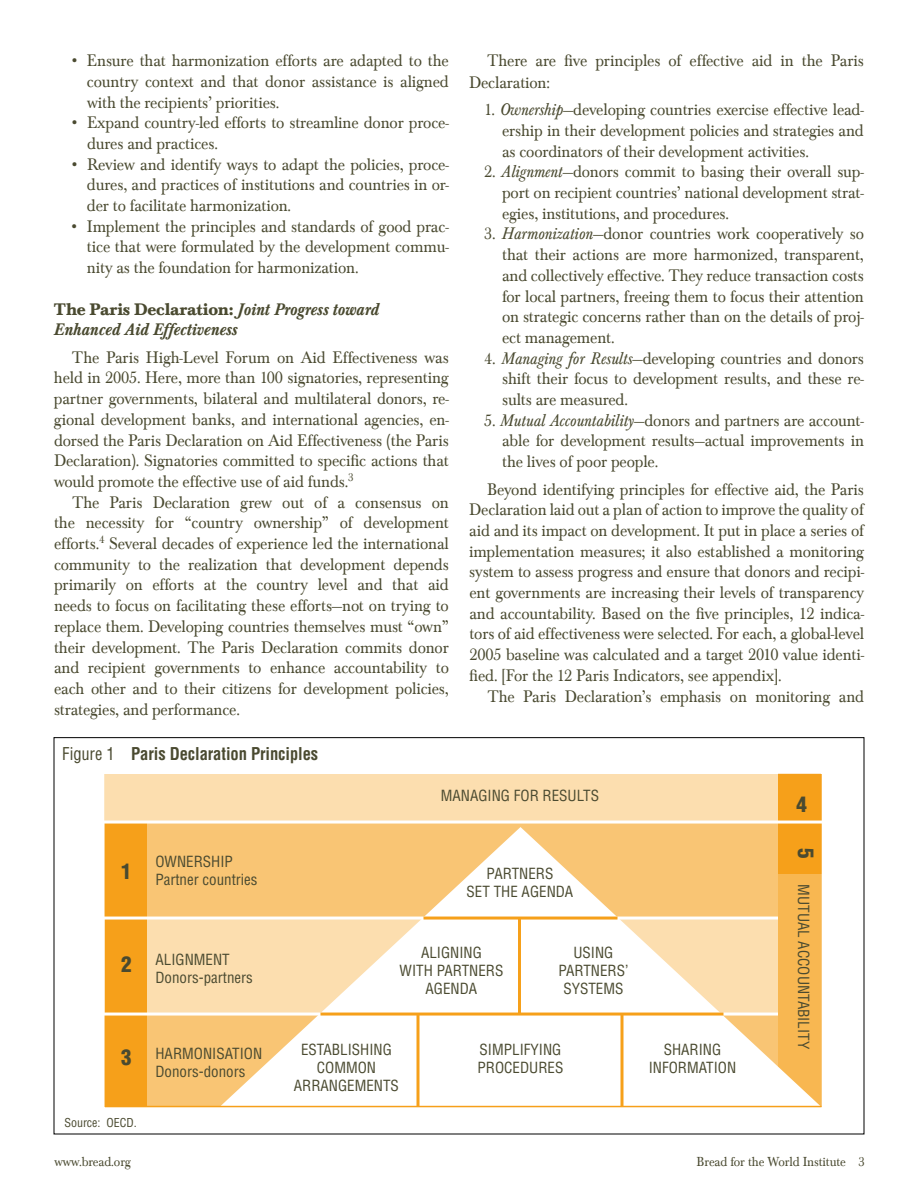
<style>
.page{position:relative;width:918px;height:1188px;background:#fff}
.page>*{position:absolute;margin:0;border:0;box-sizing:border-box;transform-origin:0 0}
.t1{font:900 condensed 21px "Helvetica";color:#4a4a30}
.t2{font:17.25px/20.7px "Baskerville Com";letter-spacing:-.01em;color:#4a4a30;text-align:justify;scale:.95 1}
.t3{font:italic 500 17.25px/20.7px "Baskerville Com";color:#4a4a30;scale:.95 1}
.t4{font:700 condensed 17.25px "Helvetica";letter-spacing:-.005em;color:#4a4a30;scale:.96 1}
.t5{font:condensed 15px/18px "Helvetica";color:#4a4a30}
.t6{font:13.5px "Baskerville Com";letter-spacing:-.01em;color:#4a4a30;scale:.95 1}
.t7{font:condensed 12px "Helvetica";color:#4a4a30}
.s1{font-weight:700;font-style:normal}
.s2{font-weight:400}
.s3{font-style:italic}
</style>
<div class="page">
<div style="left:103px;top:774px;width:718px;height:48px;background:#fcdeaf"></div>
<div style="left:104px;top:823px;width:718px;height:95px;background:#f9c574"></div>
<div style="left:104px;top:918px;width:718px;height:95px;background:#fcdeaf"></div>
<div style="left:105px;top:1013px;width:718px;height:94px;background:#f9c574"></div>
<div style="left:105px;top:823px;width:42px;height:284px;background:#f6a01a"></div>
<div style="left:778px;top:773px;width:44px;height:102px;background:#f6a01a"></div>
<hr style="left:103px;top:917px;width:676px;height:3px;background:#fff">
<svg style="left:219px;top:827px;width:601px;height:279px"></svg>
<hr style="left:104px;top:1013px;width:674px;height:3px;background:#fff">
<hr style="left:424px;top:917px;width:193px;height:3px;background:#f6a01a">
<hr style="left:321px;top:1013px;width:403px;height:3px;background:#f6a01a">
<hr style="left:518px;top:918px;width:3px;height:96px;background:#f6a01a">
<hr style="left:417px;top:1015px;width:3px;height:92px;background:#f6a01a">
<hr style="left:621px;top:1015px;width:3px;height:92px;background:#f6a01a">
<div style="left:103px;top:772px;width:720px;height:337px;border:2px solid #fff"></div>
<hr style="left:102px;top:821px;width:721px;height:3px;background:#fff">
<hr style="left:105px;top:1106px;width:716px;height:1px;background:#f6a01a">
<p class="t2" style="left:87px;top:51px;width:382px;text-indent:-18px">• Ensure that harmonization efforts are adapted to the country context and that donor assistance is aligned with the recipients’ priorities.</p>
<p class="t2" style="left:87px;top:113px;width:382px;text-indent:-18px">• Expand country-led efforts to streamline donor proce&shy;dures and practices.</p>
<p class="t2" style="left:87px;top:154px;width:382px;text-indent:-18px">• Review and identify ways to adapt the policies, proce&shy;dures, and practices of institutions and countries in or&shy;der to facilitate harmonization.</p>
<p class="t2" style="left:87px;top:216px;width:382px;text-indent:-18px">• Implement the principles and standards of good prac&shy;tice that were formulated by the development commu&shy;nity as the foundation for harmonization.</p>
<p class="t3" style="left:54px;top:299px;width:344px"><span class="s1">The Paris Declaration:</span> Joint Progress toward<br>Enhanced Aid Effectiveness</p>
<p class="t2" style="left:54px;top:347px;width:417px;text-indent:18px">The Paris High-Level Forum on Aid Effectiveness was held in 2005. Here, more than 100 signatories, representing partner governments, bilateral and multilateral donors, re&shy;gional development banks, and international agencies, en&shy;dorsed the Paris Declaration on Aid Effectiveness (the Paris Declaration). Signatories committed to specific actions that would promote the effective use of aid funds.<sup>3</sup></p>
<p class="t2" style="left:54px;top:492px;width:417px;text-indent:18px">The Paris Declaration grew out of a consensus on the necessity for “country ownership” of development efforts.<sup>4</sup> Several decades of experience led the international community to the realization that development depends primarily on efforts at the country level and that aid needs to focus on facilitating these efforts—not on trying to replace them. Developing countries themselves must “own” their development. The Paris Declaration commits donor and recipient governments to enhance accountability to each other and to their citizens for development policies, strategies, and performance.</p>
<p class="t4" style="left:62px;top:744px;width:268px"><span class="s2">Figure 1</span> Paris Declaration Principles</p>
<p class="t2" style="left:469px;top:50px;width:417px;line-height:21.6px;text-indent:18px">There are five principles of effective aid in the Paris<br>Declaration:</p>
<p class="t2" style="left:502px;top:100px;width:382px;text-indent:-18px">1. <span class="s3">Ownership</span>—developing countries exercise effective lead&shy;ership in their development policies and strategies and as coordinators of their development activities.</p>
<p class="t2" style="left:502px;top:162px;width:382px;text-indent:-18px">2. <span class="s3">Alignment</span>—donors commit to basing their overall sup&shy;port on recipient countries’ national development strat&shy;egies, institutions, and procedures.</p>
<p class="t2" style="left:502px;top:224px;width:382px;text-indent:-18px">3. <span class="s3">Harmonization</span>—donor countries work cooperatively so that their actions are more harmonized, transparent, and collectively effective. They reduce transaction costs for local partners, freeing them to focus their attention on strategic concerns rather than on the details of proj&shy;ect management.</p>
<p class="t2" style="left:502px;top:348px;width:382px;text-indent:-18px">4. <span class="s3">Managing for Results</span>—developing countries and donors shift their focus to development results, and these re&shy;sults are measured.</p>
<p class="t2" style="left:502px;top:410px;width:382px;text-indent:-18px">5. <span class="s3">Mutual Accountability</span>—donors and partners are account&shy;able for development results—actual improvements in the lives of poor people.</p>
<p class="t2" style="left:469px;top:479px;width:417px;text-indent:18px">Beyond identifying principles for effective aid, the Paris Declaration laid out a plan of action to improve the quality of aid and its impact on development. It put in place a series of implementation measures; it also established a monitoring system to assess progress and ensure that donors and recipi&shy;ent governments are increasing their levels of transparency and accountability. Based on the five principles, 12 indica&shy;tors of aid effectiveness were selected. For each, a global-level 2005 baseline was calculated and a target 2010 value identi&shy;fied. [For the 12 Paris Indicators, see appendix].</p>
<p class="t2" style="left:487px;top:686px;width:398px">The Paris Declaration’s emphasis on monitoring and</p>
<p class="t5" style="left:441px;top:786px;width:160px">MANAGING FOR RESULTS</p>
<p class="t1" style="left:121px;top:858px;width:12px">1</p>
<p class="t5" style="left:155px;top:853px;width:104px">OWNERSHIP<br>Partner countries</p>
<p class="t5" style="left:467px;top:865px;width:108px;text-align:center">PARTNERS<br>SET THE AGENDA</p>
<p class="t1" style="left:121px;top:951px;width:12px">2</p>
<p class="t5" style="left:155px;top:950px;width:99px">ALIGNMENT<br>Donors-partners</p>
<p class="t5" style="left:421px;top:944px;width:62px">ALIGNING</p>
<p class="t5" style="left:573px;top:944px;width:42px">USING</p>
<p class="t5" style="left:400px;top:962px;width:105px">WITH PARTNERS</p>
<p class="t5" style="left:558px;top:962px;width:72px">PARTNERS’</p>
<p class="t5" style="left:426px;top:980px;width:53px">AGENDA</p>
<p class="t5" style="left:563px;top:980px;width:62px">SYSTEMS</p>
<p class="t1" style="left:121px;top:1044px;width:12px">3</p>
<p class="t5" style="left:155px;top:1045px;width:108px">HARMONISATION<br>Donors-donors</p>
<p class="t5" style="left:301px;top:1041px;width:92px">ESTABLISHING</p>
<p class="t5" style="left:480px;top:1041px;width:83px">SIMPLIFYING</p>
<p class="t5" style="left:664px;top:1041px;width:59px">SHARING</p>
<p class="t5" style="left:317px;top:1059px;width:61px">COMMON</p>
<p class="t5" style="left:478px;top:1059px;width:87px">PROCEDURES</p>
<p class="t5" style="left:649px;top:1059px;width:89px">INFORMATION</p>
<p class="t5" style="left:294px;top:1077px;width:107px">ARRANGEMENTS</p>
<p class="t1" style="left:797px;top:791px;width:12px">4</p>
<p class="t1" style="left:819px;top:848px;width:12px;rotate:90deg">5</p>
<p class="t5" style="left:813px;top:884px;width:166px;rotate:90deg">MUTUAL ACCOUNTABILITY</p>
<p class="t7" style="left:64px;top:1115px;width:74px">Source: OECD.</p>
<p class="t6" style="left:54px;top:1154px;width:82px">www.bread.org</p>
<p class="t6" style="left:697px;top:1154px;width:179px">Bread for the World Institute 3</p>
</div>
